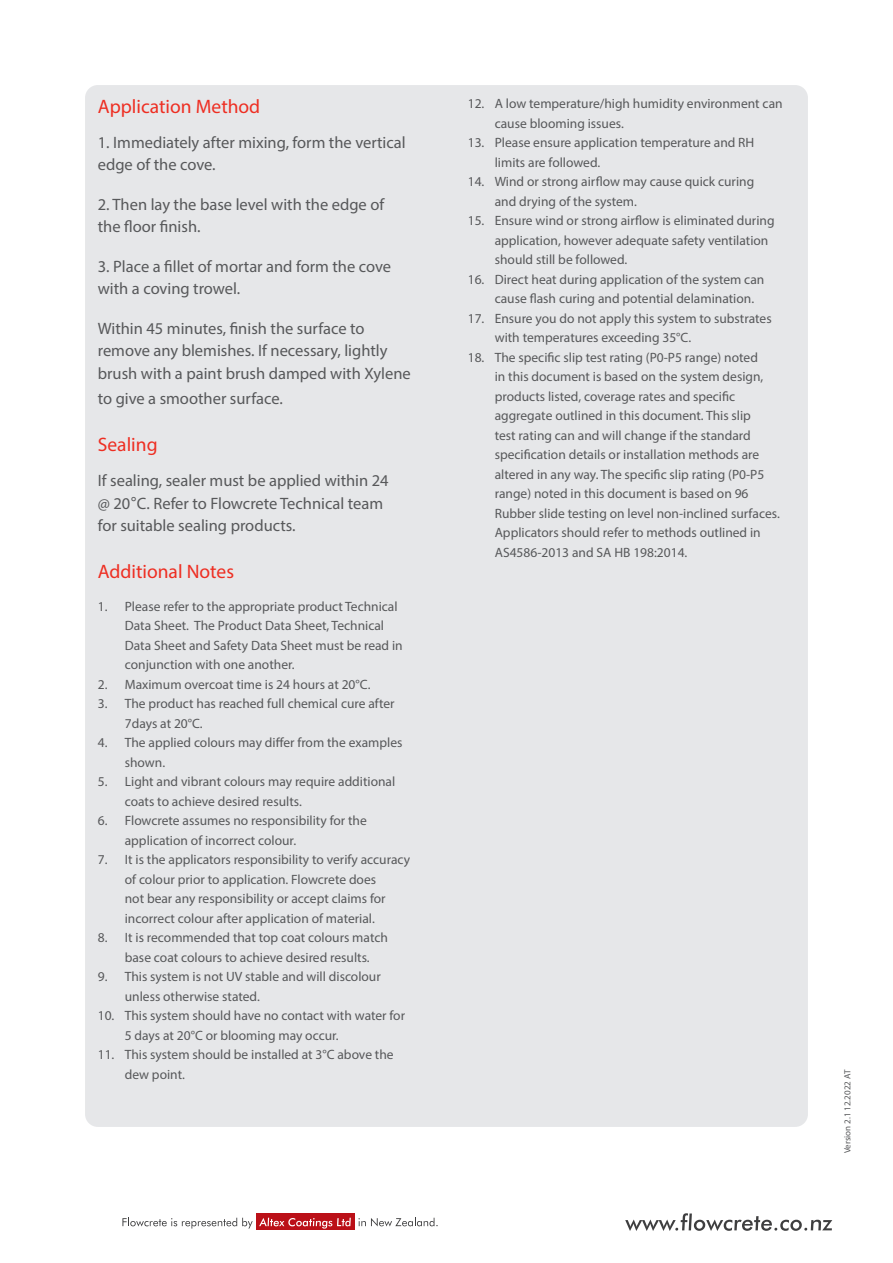
<style>
.page{position:relative;width:893px;height:1263px;background:#fff}
.page>*{position:absolute;margin:0;border:0;box-sizing:border-box;transform-origin:0 0}
.t1{font:19.5px "Myriad Pro";color:#ee2e22}
.t2{font:16.5px/22.5px "Myriad Pro";color:#57585a}
.t3{font:13.5px/19.5px "Myriad Pro";color:#57585a}
.t4{font:9px "Myriad Pro";color:#57585a}
.s1{font-family:"Arial"}
</style>
<div class="page">
<div style="left:85px;top:85px;width:723px;height:1042px;background:#e6e7e9;border-radius:13px"></div>
<svg style="left:625px;top:1213px;width:207px;height:18px"></svg>
<div style="left:256px;top:1213px;width:98px;height:17px;background:#bb1018"></div>
<svg style="left:122px;top:1218px;width:131px;height:10px"></svg>
<svg style="left:259px;top:1218px;width:92px;height:10px"></svg>
<svg style="left:358px;top:1218px;width:80px;height:8px"></svg>
<p class="t1" style="left:98px;top:94px;width:164px">Application Method</p>
<p class="t2" style="left:98px;top:131px;width:309px">1. Immediately after mixing, form the vertical edge of the cove.</p>
<p class="t2" style="left:98px;top:193px;width:288px">2. Then lay the base level with the edge of the floor finish.</p>
<p class="t2" style="left:98px;top:255px;width:295px">3. Place a fillet of mortar and form the cove with a coving trowel.</p>
<p class="t2" style="left:98px;top:317px;width:315px">Within 45 minutes, finish the surface to remove any blemishes. If necessary, lightly brush with a paint brush damped with Xylene</p>
<p class="t2" style="left:98px;top:387px;width:187px">to give a smoother surface.</p>
<p class="t1" style="left:98px;top:433px;width:61px">Sealing</p>
<p class="t2" style="left:98px;top:469px;width:292px">If sealing, sealer must be applied within 24 @ 20<span class="s1">°</span>C. Refer to Flowcrete Technical team for suitable sealing products.</p>
<p class="t1" style="left:98px;top:560px;width:138px">Additional Notes</p>
<p class="t3" style="left:125px;top:596px;width:279px;text-indent:-27px">1. Please refer to the appropriate product Technical Data Sheet. The Product Data Sheet, Technical Data Sheet and Safety Data Sheet must be read in conjunction with one another.</p>
<p class="t3" style="left:98px;top:674px;width:274px">2. Maximum overcoat time is 24 hours at 20°C.</p>
<p class="t3" style="left:125px;top:693px;width:271px;text-indent:-27px">3. The product has reached full chemical cure after<br>7days at 20°C.</p>
<p class="t3" style="left:125px;top:732px;width:279px;text-indent:-27px">4. The applied colours may differ from the examples shown.</p>
<p class="t3" style="left:125px;top:771px;width:272px;text-indent:-27px">5. Light and vibrant colours may require additional coats to achieve desired results.</p>
<p class="t3" style="left:125px;top:810px;width:244px;text-indent:-27px">6. Flowcrete assumes no responsibility for the application of incorrect colour.</p>
<p class="t3" style="left:125px;top:849px;width:287px;text-indent:-27px">7. It is the applicators responsibility to verify accuracy of colour prior to application. Flowcrete does<br>not bear any responsibility or accept claims for incorrect colour after application of material.</p>
<p class="t3" style="left:125px;top:927px;width:265px;text-indent:-27px">8. It is recommended that top coat colours match base coat colours to achieve desired results.</p>
<p class="t3" style="left:125px;top:966px;width:258px;text-indent:-27px">9. This system is not UV stable and will discolour unless otherwise stated.</p>
<p class="t3" style="left:125px;top:1005px;width:282px;text-indent:-27px">10. This system should have no contact with water for<br>5 days at 20°C or blooming may occur.</p>
<p class="t3" style="left:125px;top:1044px;width:270px;text-indent:-27px">11. This system should be installed at 3°C above the dew point.</p>
<p class="t3" style="left:495px;top:94px;width:289px;text-indent:-27px">12. A low temperature/high humidity environment can cause blooming issues.</p>
<p class="t3" style="left:495px;top:133px;width:261px;text-indent:-27px">13. Please ensure application temperature and RH limits are followed.</p>
<p class="t3" style="left:495px;top:172px;width:261px;text-indent:-27px">14. Wind or strong airflow may cause quick curing and drying of the system.</p>
<p class="t3" style="left:495px;top:211px;width:281px;text-indent:-27px">15. Ensure wind or strong airflow is eliminated during application, however adequate safety ventilation should still be followed.</p>
<p class="t3" style="left:495px;top:269px;width:271px;text-indent:-27px">16. Direct heat during application of the system can cause flash curing and potential delamination.</p>
<p class="t3" style="left:495px;top:308px;width:278px;text-indent:-27px">17. Ensure you do not apply this system to substrates with temperatures exceeding 35°C.</p>
<p class="t3" style="left:495px;top:347px;width:287px;text-indent:-27px">18. The specific slip test rating (P0-P5 range) noted<br>in this document is based on the system design, products listed, coverage rates and specific aggregate outlined in this document. This slip<br>test rating can and will change if the standard specification details or installation methods are altered in any way. The specific slip rating (P0-P5 range) noted in this document is based on 96<br>Rubber slide testing on level non-inclined surfaces.<br>Applicators should refer to methods outlined in AS4586-2013 and SA HB 198:2014.</p>
<p class="t4" style="left:842px;top:1153px;width:85px;rotate:-90deg">Version 2.1 12.2022 AT</p>
</div>
